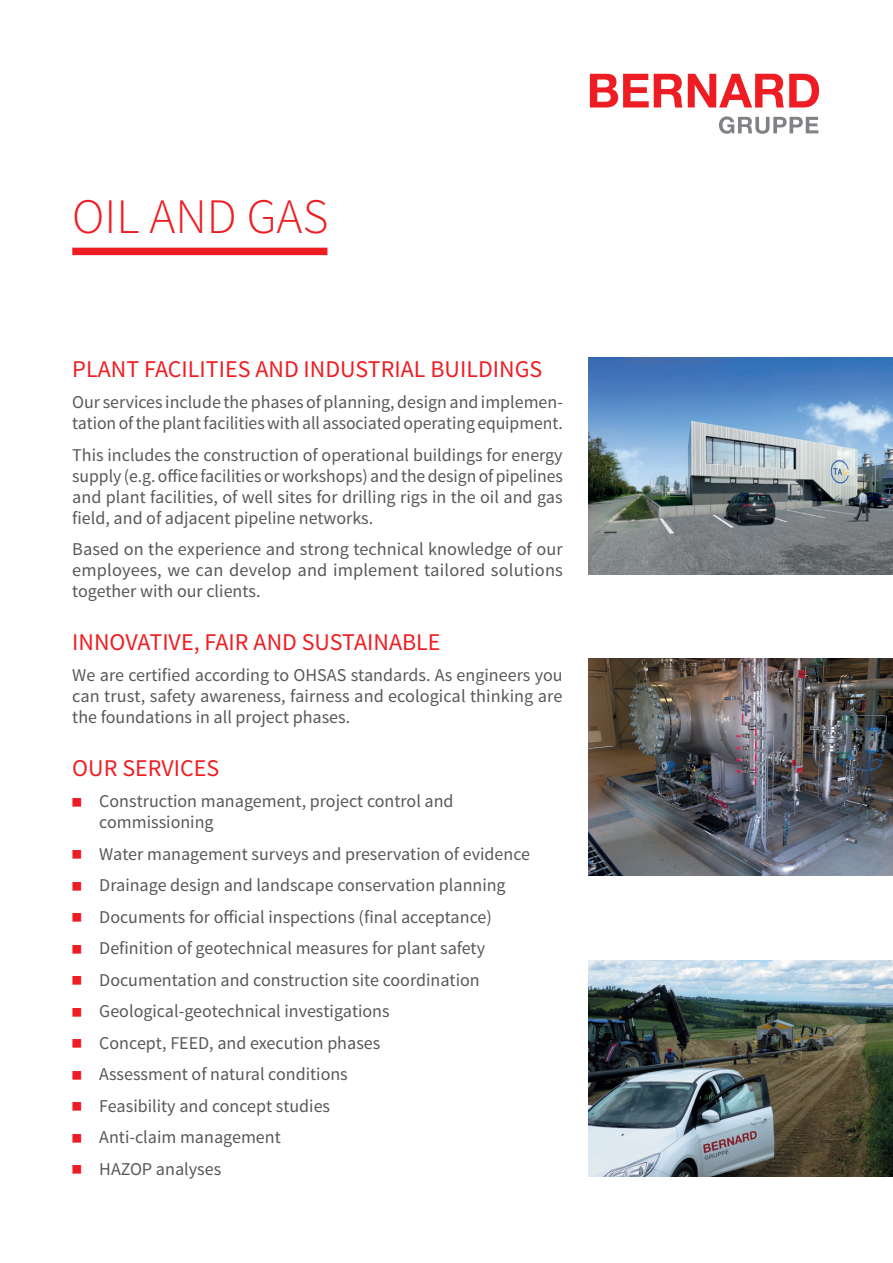
<style>
.page{position:relative;width:893px;height:1263px;background:#fff}
.page>*{position:absolute;margin:0;border:0;box-sizing:border-box;transform-origin:0 0}
.t1{font:49.5px "Source Sans Variable";color:#ee1d23}
.t2{font:24px "Source Sans Pro";color:#ee1d23}
.t3{font:18px/21px "Source Sans Pro";color:#57585a;text-align:justify}
.s1{font-family:"Source Sans Variable";font-size:10.5px;color:#ee1d23}
</style>
<div class="page">
<img style="left:588px;top:960px;width:305px;height:216px">
<img style="left:588px;top:659px;width:305px;height:216px">
<img style="left:588px;top:358px;width:305px;height:216px">
<div style="left:72px;top:248px;width:255px;height:7px;background:#ee1d23"></div>
<svg style="left:590px;top:74px;width:229px;height:33px"></svg>
<svg style="left:719px;top:116px;width:99px;height:18px"></svg>
<h1 class="t1" style="left:72px;top:187px;width:258px">OIL AND GAS</h1>
<h2 class="t2" style="left:72px;top:354px;width:471px">PLANT FACILITIES AND INDUSTRIAL BUILDINGS</h2>
<p class="t3" style="left:72px;top:392px;width:492px">Our services include the phases of planning, design and implemen&shy;tation of the plant facilities with all associated operating equipment.</p>
<p class="t3" style="left:72px;top:445px;width:492px">This includes the construction of operational buildings for energy supply (e.g. office facilities or workshops) and the design of pipelines and plant facilities, of well sites for drilling rigs in the oil and gas field, and of adjacent pipeline networks.</p>
<p class="t3" style="left:72px;top:539px;width:492px">Based on the experience and strong technical knowledge of our employees, we can develop and implement tailored solutions together with our clients.</p>
<h2 class="t2" style="left:72px;top:627px;width:370px">INNOVATIVE, FAIR AND SUSTAINABLE</h2>
<p class="t3" style="left:72px;top:665px;width:492px">We are certified according to OHSAS standards. As engineers you can trust, safety awareness, fairness and ecological thinking are the foundations in all project phases.</p>
<h2 class="t2" style="left:72px;top:753px;width:149px">OUR SERVICES</h2>
<p class="t3" style="left:99px;top:791px;width:356px;text-indent:-27px"><span class="s1">■</span> Construction management, project control and commissioning</p>
<p class="t3" style="left:72px;top:844px;width:459px"><span class="s1">■</span> Water management surveys and preservation of evidence</p>
<p class="t3" style="left:72px;top:875px;width:435px"><span class="s1">■</span> Drainage design and landscape conservation planning</p>
<p class="t3" style="left:72px;top:907px;width:421px"><span class="s1">■</span> Documents for official inspections (final acceptance)</p>
<p class="t3" style="left:72px;top:938px;width:414px"><span class="s1">■</span> Definition of geotechnical measures for plant safety</p>
<p class="t3" style="left:72px;top:970px;width:409px"><span class="s1">■</span> Documentation and construction site coordination</p>
<p class="t3" style="left:72px;top:1001px;width:319px"><span class="s1">■</span> Geological-geotechnical investigations</p>
<p class="t3" style="left:72px;top:1033px;width:310px"><span class="s1">■</span> Concept, FEED, and execution phases</p>
<p class="t3" style="left:72px;top:1064px;width:277px"><span class="s1">■</span> Assessment of natural conditions</p>
<p class="t3" style="left:72px;top:1096px;width:259px"><span class="s1">■</span> Feasibility and concept studies</p>
<p class="t3" style="left:72px;top:1127px;width:210px"><span class="s1">■</span> Anti-claim management</p>
<p class="t3" style="left:72px;top:1159px;width:150px"><span class="s1">■</span> HAZOP analyses</p>
</div>
